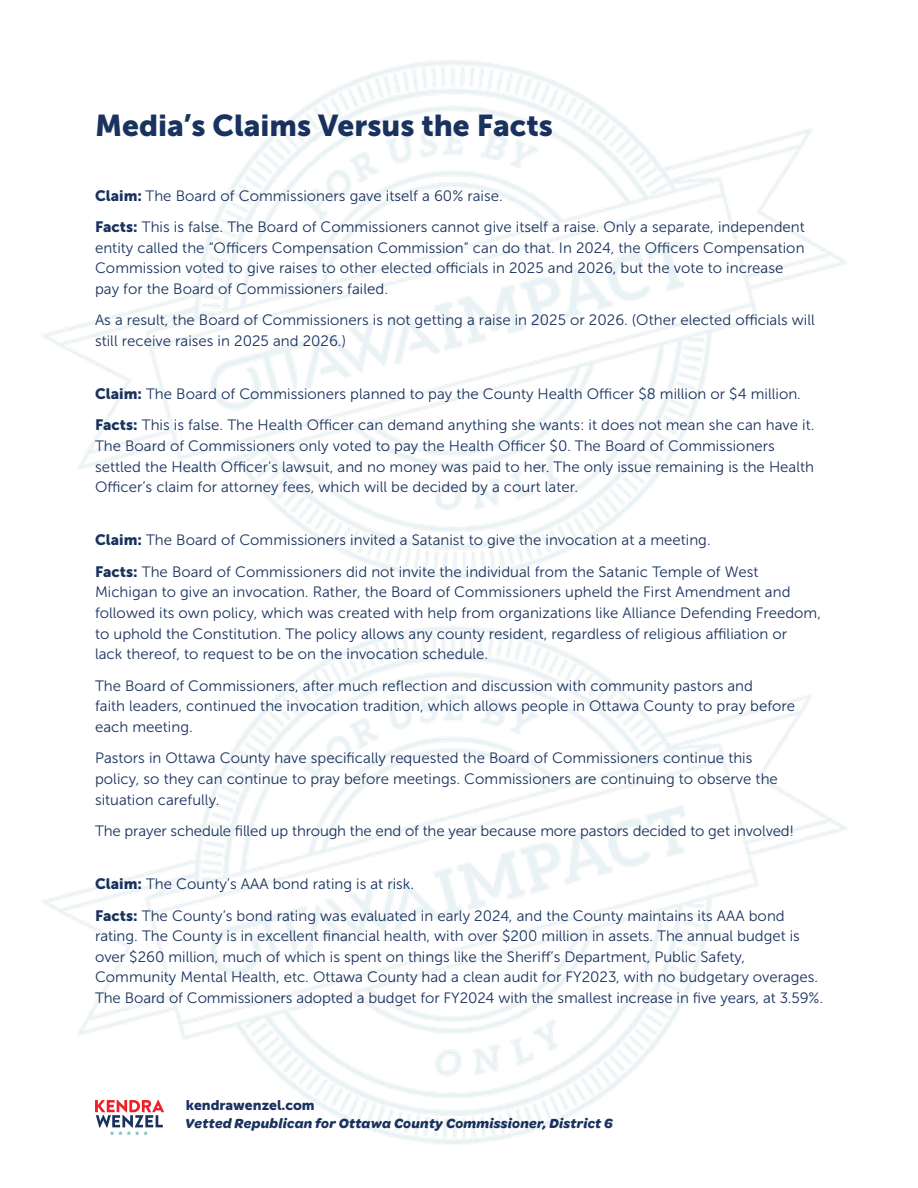
<style>
.page{position:relative;width:918px;height:1188px;background:#fff}
.page>*{position:absolute;margin:0;border:0;box-sizing:border-box;transform-origin:0 0}
.t1{font:30px "Museo Sans 900";color:#1a325e}
.t2{font:15px/20.7px "Museo Sans 300";color:#1a325e}
.t3{font:italic 700 13.95px "Omnes Cyrillic";letter-spacing:.02em;color:#1a325e}
.t4{font:13.95px "Museo Sans 900";color:#1a325e}
.s1{font-family:"Museo Sans 900"}
</style>
<div class="page">
<img style="left:42px;top:61px;width:806px;height:517px">
<img style="left:42px;top:627px;width:806px;height:517px">
<h1 class="t1" style="left:95px;top:108px;width:459px">Media’s Claims Versus the Facts</h1>
<p class="t2" style="left:95px;top:180px;width:711px;line-height:31.5px"><span class="s1">Claim:</span> The Board of Commissioners gave itself a 60% raise.<br><span class="s1">Facts:</span> This is false. The Board of Commissioners cannot give itself a raise. Only a separate, independent</p>
<p class="t2" style="left:95px;top:237px;width:711px">entity called the “Officers Compensation Commission” can do that. In 2024, the Officers Compensation<br>Commission voted to give raises to other elected officials in 2025 and 2026, but the vote to increase pay for the Board of Commissioners failed.</p>
<p class="t2" style="left:95px;top:310px;width:721px">As a result, the Board of Commissioners is not getting a raise in 2025 or 2026. (Other elected officials will still receive raises in 2025 and 2026.)</p>
<p class="t2" style="left:95px;top:378px;width:721px;line-height:31.5px"><span class="s1">Claim:</span> The Board of Commissioners planned to pay the County Health Officer $8 million or $4 million.<br><span class="s1">Facts:</span> This is false. The Health Officer can demand anything she wants: it does not mean she can have it.</p>
<p class="t2" style="left:95px;top:436px;width:721px">The Board of Commissioners only voted to pay the Health Officer $0. The Board of Commissioners settled the Health Officer’s lawsuit, and no money was paid to her. The only issue remaining is the Health<br>Officer’s claim for attorney fees, which will be decided by a court later.</p>
<p class="t2" style="left:95px;top:525px;width:665px;line-height:31.5px"><span class="s1">Claim:</span> The Board of Commissioners invited a Satanist to give the invocation at a meeting.<br><span class="s1">Facts:</span> The Board of Commissioners did not invite the individual from the Satanic Temple of West</p>
<p class="t2" style="left:95px;top:582px;width:728px">Michigan to give an invocation. Rather, the Board of Commissioners upheld the First Amendment and followed its own policy, which was created with help from organizations like Alliance Defending Freedom, to uphold the Constitution. The policy allows any county resident, regardless of religious affiliation or<br>lack thereof, to request to be on the invocation schedule.</p>
<p class="t2" style="left:95px;top:675px;width:702px">The Board of Commissioners, after much reflection and discussion with community pastors and<br>faith leaders, continued the invocation tradition, which allows people in Ottawa County to pray before each meeting.</p>
<p class="t2" style="left:95px;top:748px;width:684px">Pastors in Ottawa County have specifically requested the Board of Commissioners continue this policy, so they can continue to pray before meetings. Commissioners are continuing to observe the situation carefully.</p>
<p class="t2" style="left:95px;top:821px;width:701px">The prayer schedule filled up through the end of the year because more pastors decided to get involved!</p>
<p class="t2" style="left:95px;top:868px;width:691px;line-height:31.5px"><span class="s1">Claim:</span> The County’s AAA bond rating is at risk.<br><span class="s1">Facts:</span> The County’s bond rating was evaluated in early 2024, and the County maintains its AAA bond</p>
<p class="t2" style="left:95px;top:926px;width:730px">rating. The County is in excellent financial health, with over $200 million in assets. The annual budget is over $260 million, much of which is spent on things like the Sheriff’s Department, Public Safety, Community Mental Health, etc. Ottawa County had a clean audit for FY2023, with no budgetary overages.<br>The Board of Commissioners adopted a budget for FY2024 with the smallest increase in five years, at 3.59%.</p>
<p class="t4" style="left:186px;top:1097px;width:131px">kendrawenzel.com</p>
<p class="t3" style="left:185px;top:1115px;width:429px">Vetted Republican for Ottawa County Commissioner, District 6</p>
</div>
